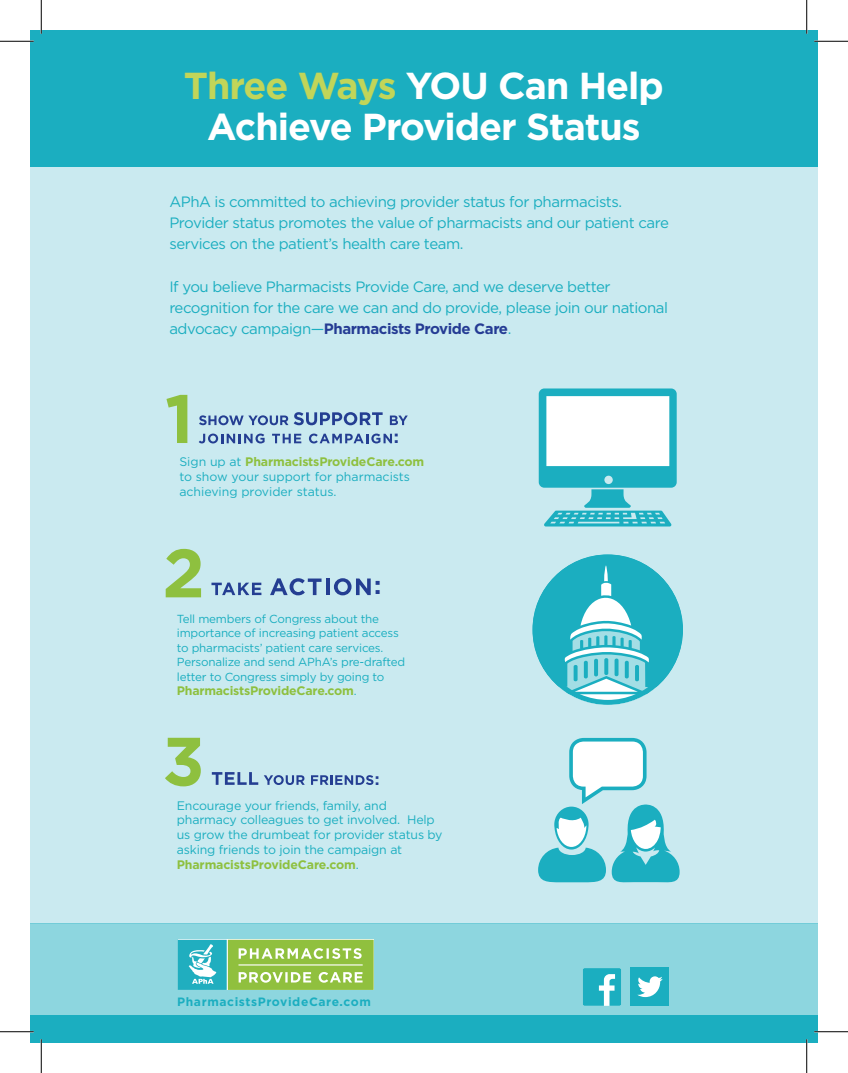
<style>
.page{position:relative;width:848px;height:1073px;background:#fff}
.page>*{position:absolute;margin:0;border:0;box-sizing:border-box;transform-origin:0 0}
.t1{font:700 37.5px/41.2px "Gotham";letter-spacing:-.025em;color:#fff;text-align:center}
.t2{font:700 24.38px "Gotham";color:#243e92}
.t3{font:700 17.5px "Gotham";color:#243e92}
.t4{font:700 16.25px "Gotham";color:#243e92}
.t5{font:15px/21.2px "Gotham";letter-spacing:-.03em;color:#1baec0}
.t6{font:12.38px/14.9px "Gotham";letter-spacing:-.01em;color:#1baec0}
.t7{font:700 12.38px "Gotham";letter-spacing:-.02em;color:#8ec03f}
.t8{font:700 12.12px "Gotham";letter-spacing:.05em;color:#1caec0}
.t9{font:11.62px/14.4px "Gotham";letter-spacing:-.02em;color:#1baec0}
.s1{color:#c1d559}
.s2{font-weight:700;color:#253c94}
.s3{font-weight:700;color:#8ec03f}
.s4{font-weight:400;font-size:11.62px;color:#1baec0}
</style>
<div class="page">
<div style="left:30px;top:30px;width:788px;height:893px;background:#caeaf0"></div>
<div style="left:30px;top:30px;width:788px;height:136px;background:#1baec0"></div>
<div style="left:30px;top:923px;width:788px;height:119px;background:#8dd6df"></div>
<div style="left:30px;top:1015px;width:788px;height:27px;background:#1baec0"></div>
<svg style="left:538px;top:388px;width:138px;height:138px"></svg>
<svg style="left:166px;top:395px;width:21px;height:48px"></svg>
<svg style="left:199px;top:415px;width:89px;height:10px"></svg>
<svg style="left:294px;top:412px;width:88px;height:13px"></svg>
<svg style="left:390px;top:415px;width:18px;height:10px"></svg>
<svg style="left:199px;top:433px;width:65px;height:10px"></svg>
<svg style="left:272px;top:434px;width:29px;height:9px"></svg>
<svg style="left:309px;top:433px;width:83px;height:10px"></svg>
<svg style="left:166px;top:549px;width:35px;height:48px"></svg>
<svg style="left:211px;top:582px;width:50px;height:13px"></svg>
<svg style="left:270px;top:578px;width:51px;height:17px"></svg>
<svg style="left:326px;top:578px;width:3px;height:17px"></svg>
<svg style="left:334px;top:578px;width:37px;height:17px"></svg>
<svg style="left:165px;top:737px;width:36px;height:49px"></svg>
<svg style="left:212px;top:772px;width:46px;height:12px"></svg>
<svg style="left:264px;top:775px;width:41px;height:10px"></svg>
<svg style="left:311px;top:775px;width:62px;height:10px"></svg>
<svg style="left:538px;top:738px;width:141px;height:145px"></svg>
<svg style="left:178px;top:939px;width:195px;height:50px"></svg>
<svg style="left:583px;top:968px;width:38px;height:37px"></svg>
<div style="left:630px;top:967px;width:39px;height:38px;background:#1baec0"></div>
<svg style="left:637px;top:976px;width:25px;height:21px"></svg>
<svg style="left:532px;top:554px;width:151px;height:151px"></svg>
<hr style="left:0;top:40px;width:34px;height:2px;background:#fff">
<hr style="left:814px;top:40px;width:34px;height:2px;background:#fff">
<hr style="left:0;top:1030px;width:34px;height:2px;background:#fff">
<hr style="left:814px;top:1030px;width:34px;height:2px;background:#fff">
<hr style="left:40px;top:0;width:2px;height:34px;background:#fff">
<hr style="left:40px;top:1039px;width:2px;height:33px;background:#fff">
<hr style="left:805px;top:0;width:2px;height:34px;background:#fff">
<hr style="left:805px;top:1039px;width:2px;height:33px;background:#fff">
<hr style="left:0;top:41px;width:34px;height:1px;background:#000">
<hr style="left:814px;top:41px;width:34px;height:1px;background:#000">
<hr style="left:0;top:1031px;width:34px;height:1px;background:#000">
<hr style="left:814px;top:1031px;width:34px;height:1px;background:#000">
<hr style="left:41px;top:0;width:1px;height:34px;background:#000">
<hr style="left:41px;top:1039px;width:1px;height:33px;background:#000">
<hr style="left:806px;top:0;width:1px;height:34px;background:#000">
<hr style="left:806px;top:1039px;width:1px;height:33px;background:#000">
<h1 class="t1" style="left:184px;top:64px;width:481px"><span class="s1">Three Ways</span> YOU Can Help<br>Achieve Provider Status</h1>
<p class="t5" style="left:169px;top:190px;width:501px">APhA is committed to achieving provider status for pharmacists.<br>Provider status promotes the value of pharmacists and our patient care services on the patient’s health care team.</p>
<p class="t5" style="left:169px;top:275px;width:500px">If you believe Pharmacists Provide Care, and we deserve better recognition for the care we can and do provide, please join our national advocacy campaign—<span class="s2">Pharmacists Provide Care</span>.</p>
<p class="t3" style="left:394px;top:425px;width:7px">:</p>
<p class="t6" style="left:179px;top:454px;width:246px">Sign up at <span class="s3">PharmacistsProvideCare.com </span>to show your support for pharmacists achieving provider status.</p>
<h2 class="t2" style="left:374px;top:569px;width:9px">:</h2>
<p class="t9" style="left:177px;top:611px;width:230px">Tell members of Congress about the importance of increasing patient access to pharmacists’ patient care services.<br>Personalize and send APhA’s pre-drafted letter to Congress simply by going to</p>
<p class="t7" style="left:177px;top:682px;width:181px">PharmacistsProvideCare.com<span class="s4">.</span></p>
<p class="t4" style="left:374px;top:769px;width:6px">:</p>
<p class="t6" style="left:177px;top:797px;width:267px">Encourage your friends, family, and pharmacy colleagues to get involved. Help us grow the drumbeat for provider status by asking friends to join the campaign at <span class="s3">PharmacistsProvideCare.com</span>.</p>
<p class="t8" style="left:177px;top:993px;width:195px">PharmacistsProvideCare.com</p>
</div>
